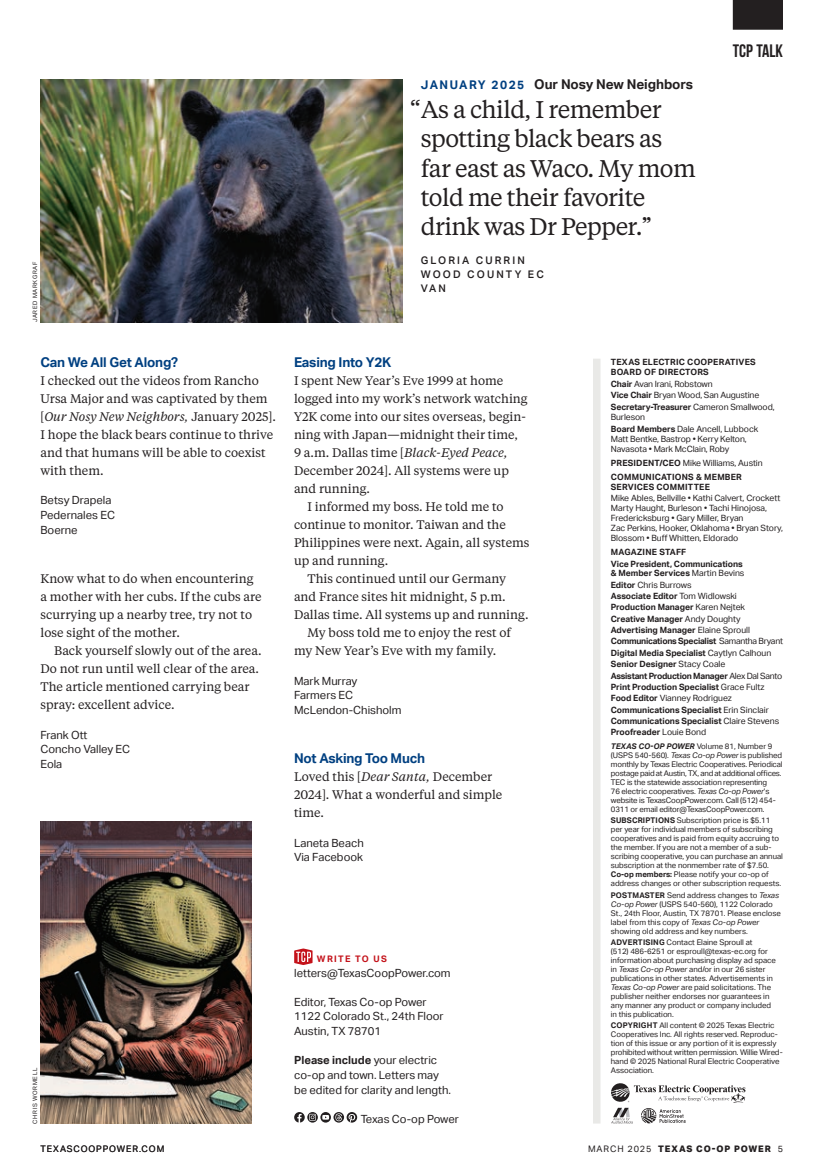
<style>
.page{position:relative;width:837px;height:1175px;background:#fff}
.page>*{position:absolute;margin:0;border:0;box-sizing:border-box;transform-origin:0 0}
.t1{font:24px/29.2px "Tiempos Text";letter-spacing:-.025em;color:#231f20}
.t2{font:700 18px "Bebas Neue";color:#231f20}
.t3{font:700 13.5px "Aktiv Grotesk";letter-spacing:-.015em;color:#014081}
.t4{font:700 13.5px "Aktiv Grotesk";letter-spacing:-.01em;color:#231f20}
.t5{font:12.3px/18px "Tiempos Text";color:#231f20}
.t6{font:11.25px/14.7px "Aktiv Grotesk";color:#231f20}
.t7{font:500 10.5px/14.2px "Aktiv Grotesk";letter-spacing:.2em;color:#231f20}
.t8{font:800 9px "Aktiv Grotesk";letter-spacing:.1em;color:#231f20}
.t9{font:9px "Aktiv Grotesk";letter-spacing:.1em;color:#231f20}
.t10{font:700 9px "Aktiv Grotesk";letter-spacing:.15em;color:#c4121a}
.t11{font:700 8.7px/11.4px "Aktiv Grotesk";letter-spacing:-.005em;color:#231f20}
.t12{font:8.7px/10.2px "Aktiv Grotesk";letter-spacing:-.01em;color:#231f20}
.t13{font:700 8.7px/10.2px "Aktiv Grotesk";letter-spacing:.025em;color:#231f20}
.t14{font:7.8px/9px "Aktiv Grotesk";letter-spacing:-.005em;color:#231f20}
.t15{font:6px "Aktiv Grotesk";letter-spacing:.1em;color:#231f20}
.s1{font-style:italic}
.s2{font-size:12px;color:#014081}
.s3{font-family:"Tiempos Headline"}
.s4{font-weight:700}
.s5{font-weight:400}
.s6{font-weight:700;font-style:italic}
</style>
<div class="page">
<div style="left:733px;top:0;width:50px;height:30px;background:#231f20"></div>
<img style="left:41px;top:79px;width:361px;height:243px">
<svg style="left:294px;top:948px;width:19px;height:17px"></svg>
<svg style="left:294px;top:1112px;width:63px;height:10px"></svg>
<svg style="left:611px;top:1083px;width:134px;height:40px"></svg>
<div style="left:593px;top:358px;width:8px;height:765px;background:#e9e9e7"></div>
<img style="left:40px;top:822px;width:212px;height:301px">
<p class="t15" style="left:31px;top:322px;width:62px;rotate:-90deg">JARED MARKGRAF</p>
<h3 class="t3" style="left:40px;top:354px;width:139px">Can We All Get Along?</h3>
<h3 class="t5" style="left:40px;top:371px;width:237px">I checked out the videos from Rancho Ursa Major and was captivated by them [<span class="s1">Our Nosy New Neighbors,</span> January 2025].<br>I hope the black bears continue to thrive and that humans will be able to coexist with them.</h3>
<h3 class="t6" style="left:40px;top:493px;width:76px">Betsy Drapela<br>Pedernales EC<br>Boerne</h3>
<h3 class="t5" style="left:40px;top:569px;width:223px">Know what to do when encountering a mother with her cubs. If the cubs are scurrying up a nearby tree, try not to lose sight of the mother.</h3>
<h3 class="t5" style="left:40px;top:641px;width:223px;text-indent:14px">Back yourself slowly out of the area.<br>Do not run until well clear of the area.<br>The article mentioned carrying bear spray: excellent advice.</h3>
<h3 class="t6" style="left:40px;top:727px;width:91px">Frank Ott<br>Concho Valley EC<br>Eola</h3>
<p class="t15" style="left:31px;top:1123px;width:57px;rotate:-90deg">CHRIS WORMELL</p>
<h3 class="t4" style="left:421px;top:76px;width:274px"><span class="s2">JANUARY 2025</span> Our Nosy New Neighbors</h3>
<h1 class="t1" style="left:421px;top:94px;width:277px;text-indent:-11px">“As a child, I remember spotting black bears as far east as Waco. My mom told me their favorite drink was Dr Pepper.<span class="s3">”</span></h1>
<h3 class="t7" style="left:421px;top:253px;width:124px">GLORIA CURRIN<br>WOOD COUNTY EC<br>VAN</h3>
<h2 class="t2" style="left:733px;top:41px;width:52px">TCP Talk</h2>
<h3 class="t3" style="left:294px;top:354px;width:99px">Easing Into Y2K</h3>
<h3 class="t5" style="left:294px;top:371px;width:211px">I spent New Year’s Eve 1999 at home</h3>
<h3 class="t5" style="left:294px;top:389px;width:235px">logged into my work’s network watching</h3>
<h3 class="t5" style="left:294px;top:407px;width:233px">Y2K come into our sites overseas, begin-</h3>
<h3 class="t5" style="left:294px;top:425px;width:226px">ning with Japan—midnight their time,</h3>
<h3 class="t5" style="left:294px;top:443px;width:215px">9 a.m. Dallas time [<span class="s1">Black-Eyed Peace,</span></h3>
<h3 class="t5" style="left:294px;top:461px;width:216px">December 2024]. All systems were up</h3>
<h3 class="t5" style="left:294px;top:479px;width:78px">and running.</h3>
<h3 class="t5" style="left:308px;top:497px;width:198px">I informed my boss. He told me to</h3>
<h3 class="t5" style="left:294px;top:515px;width:213px">continue to monitor. Taiwan and the</h3>
<h3 class="t5" style="left:294px;top:533px;width:237px">Philippines were next. Again, all systems</h3>
<h3 class="t5" style="left:294px;top:551px;width:96px">up and running.</h3>
<h3 class="t5" style="left:308px;top:569px;width:200px">This continued until our Germany</h3>
<h3 class="t5" style="left:294px;top:587px;width:213px">and France sites hit midnight, 5 p.m.</h3>
<h3 class="t5" style="left:294px;top:605px;width:236px">Dallas time. All systems up and running.</h3>
<h3 class="t5" style="left:308px;top:623px;width:205px">My boss told me to enjoy the rest of</h3>
<h3 class="t5" style="left:294px;top:641px;width:204px">my New Year’s Eve with my family.</h3>
<h3 class="t6" style="left:294px;top:673px;width:109px">Mark Murray<br>Farmers EC<br>McLendon-Chisholm</h3>
<h3 class="t3" style="left:294px;top:750px;width:133px">Not Asking Too Much</h3>
<h3 class="t5" style="left:294px;top:767px;width:210px">Loved this [<span class="s1">Dear Santa,</span> December<br>2024]. What a wonderful and simple time.</h3>
<h3 class="t6" style="left:294px;top:835px;width:71px">Laneta Beach<br>Via Facebook</h3>
<p class="t10" style="left:317px;top:953px;width:71px">WRITE TO US</p>
<h3 class="t6" style="left:294px;top:965px;width:158px">letters@TexasCoopPower.com</h3>
<h3 class="t6" style="left:294px;top:994px;width:151px">Editor, Texas Co-op Power<br>1122 Colorado St., 24th Floor<br>Austin, TX 78701</h3>
<h3 class="t6" style="left:294px;top:1053px;width:158px"><span class="s4">Please include</span> your electric co-op and town. Letters may be edited for clarity and length.</h3>
<h3 class="t6" style="left:361px;top:1111px;width:100px">Texas Co-op Power</h3>
<p class="t13" style="left:611px;top:357px;width:147px">TEXAS ELECTRIC COOPERATIVES<br>BOARD OF DIRECTORS</p>
<p class="t12" style="left:611px;top:378px;width:165px;line-height:11.7px"><span class="s4">Chair</span> Avan Irani, Robstown<br><span class="s4">Vice Chair</span> Bryan Wood, San Augustine<br><span class="s4">Secretary-Treasurer</span> Cameron Smallwood,</p>
<p class="t12" style="left:611px;top:411px;width:149px;line-height:11.7px">Burleson<br><span class="s4">Board Members</span> Dale Ancell, Lubbock</p>
<p class="t12" style="left:611px;top:434px;width:137px">Matt Bentke, Bastrop • Kerry Kelton,<br>Navasota • Mark McClain, Roby</p>
<p class="t13" style="left:611px;top:456px;width:153px;line-height:14px">PRESIDENT/CEO <span class="s5">Mike Williams, Austin<br></span>COMMUNICATIONS &amp; MEMBER</p>
<p class="t13" style="left:611px;top:482px;width:101px">SERVICES COMMITTEE</p>
<p class="t12" style="left:611px;top:492px;width:174px">Mike Ables, Bellville • Kathi Calvert, Crockett Marty Haught, Burleson • Tachi Hinojosa, Fredericksburg • Gary Miller, Bryan<br>Zac Perkins, Hooker, Oklahoma • Bryan Story, Blossom • Buff Whitten, Eldorado</p>
<p class="t11" style="left:611px;top:546px;width:133px">MAGAZINE STAFF<br>Vice President, Communications</p>
<p class="t11" style="left:611px;top:567px;width:174px">&amp; Member Services <span class="s5">Martin Bevins<br></span>Editor <span class="s5">Chris Burrows<br></span>Associate Editor <span class="s5">Tom Widlowski </span>Production Manager <span class="s5">Karen Nejtek<br></span>Creative Manager <span class="s5">Andy Doughty </span>Advertising Manager <span class="s5">Elaine Sproull </span>Communications Specialist <span class="s5">Samantha Bryant </span>Digital Media Specialist <span class="s5">Caytlyn Calhoun </span>Senior Designer <span class="s5">Stacy Coale<br></span>Assistant Production Manager <span class="s5">Alex Dal Santo </span>Print Production Specialist <span class="s5">Grace Fultz </span>Food Editor <span class="s5">Vianney Rodriguez </span>Communications Specialist <span class="s5">Erin Sinclair </span>Communications Specialist <span class="s5">Claire Stevens </span>Proofreader <span class="s5">Louie Bond</span></p>
<p class="t14" style="left:611px;top:742px;width:173px"><span class="s6">TEXAS CO-OP POWER</span> Volume 81, Number 9 (USPS 540-560). <span class="s1">Texas Co-op Power</span> is published monthly by Texas Electric Cooperatives. Periodical postage paid at Austin, TX, and at additional offices.<br>TEC is the statewide association representing<br>76 electric cooperatives. <span class="s1">Texas Co-op Power</span>’s website is TexasCoopPower.com. Call (512) 454- 0311 or email editor@TexasCoopPower.com.</p>
<p class="t14" style="left:611px;top:816px;width:174px"><span class="s4">SUBSCRIPTIONS</span> Subscription price is $5.11 per year for individual members of subscribing cooperatives and is paid from equity accruing to the member. If you are not a member of a sub&shy;scribing cooperative, you can purchase an annual subscription at the nonmember rate of $7.50.<br><span class="s4">Co-op members:</span> Please notify your co-op of address changes or other subscription requests.</p>
<p class="t14" style="left:611px;top:890px;width:172px"><span class="s4">POSTMASTER</span> Send address changes to <span class="s1">Texas Co-op Power</span> (USPS 540-560), 1122 Colorado St., 24th Floor, Austin, TX 78701. Please enclose label from this copy of <span class="s1">Texas Co-op Power </span>showing old address and key numbers.</p>
<p class="t14" style="left:611px;top:937px;width:167px"><span class="s4">ADVERTISING</span> Contact Elaine Sproull at<br>(512) 486-6251 or esproull@texas-ec.org for information about purchasing display ad space in <span class="s1">Texas Co-op Power</span> and/or in our 26 sister publications in other states. Advertisements in <span class="s1">Texas Co-op Power</span> are paid solicitations. The publisher neither endorses nor guarantees in any manner any product or company included in this publication.</p>
<p class="t14" style="left:611px;top:1020px;width:173px"><span class="s4">COPYRIGHT</span> All content © 2025 Texas Electric Cooperatives Inc. All rights reserved. Reproduc&shy;tion of this issue or any portion of it is expressly prohibited without written permission. Willie Wired&shy;hand © 2025 National Rural Electric Cooperative Association.</p>
<p class="t9" style="left:41px;top:1143px;width:125px">TEXASCOOPPOWER.COM</p>
<p class="t8" style="left:588px;top:1143px;width:196px"><span class="s5">MARCH 2025</span> TEXAS CO-OP POWER <span class="s5">5</span></p>
</div>
